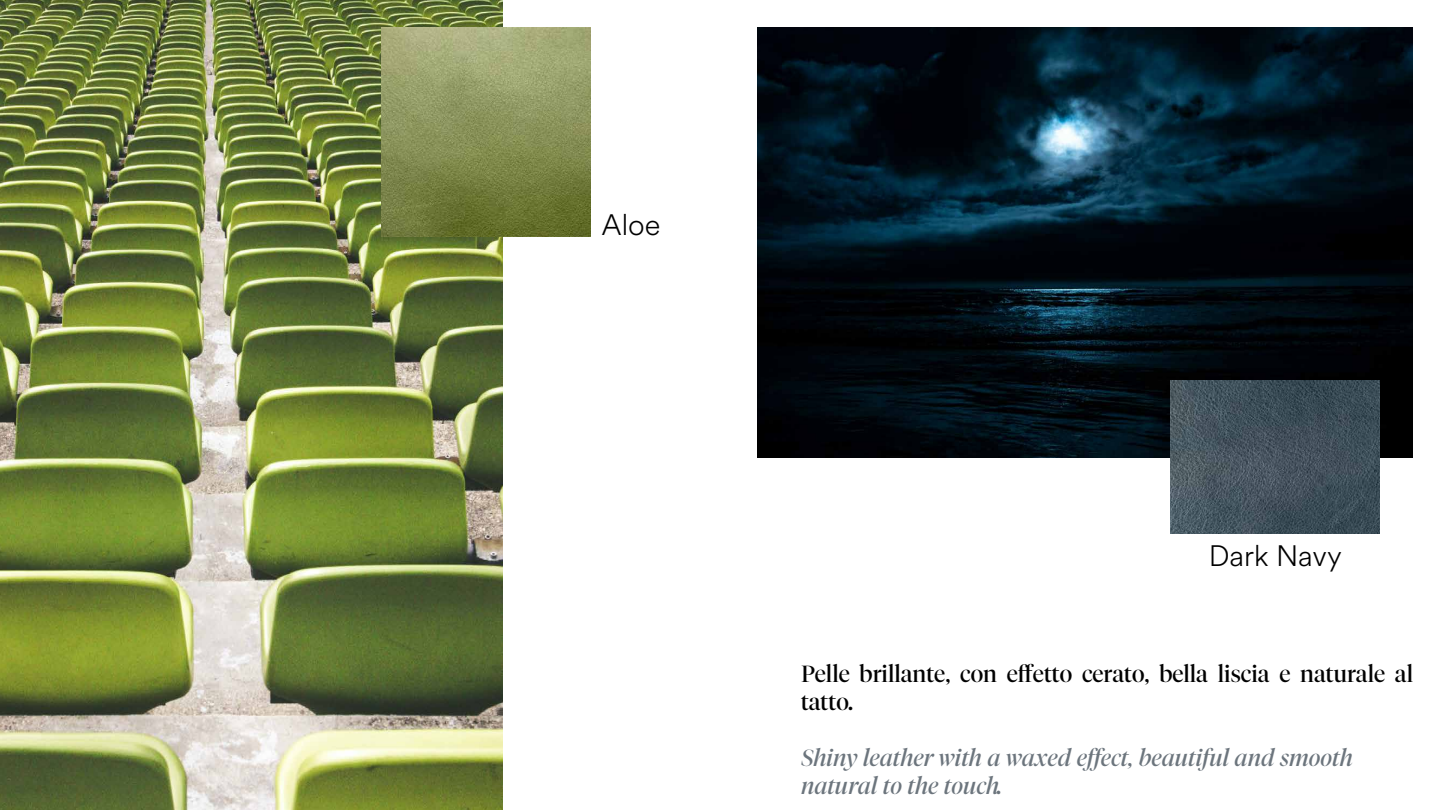
<style>
.page{position:relative;width:1440px;height:810px;background:#fff}
.page>*{position:absolute;margin:0;border:0;box-sizing:border-box;transform-origin:0 0}
.t1{font:300 29.25px "Circular Spotify Text";color:#000}
.t2{font:italic 23.25px/27.9px "Tiempos Fine";color:#6c757d}
.t3{font:23.25px/27.9px "Tiempos Fine";color:#000}
</style>
<div class="page">
<img style="left:0;top:0;width:502px;height:810px">
<img style="left:381px;top:27px;width:210px;height:210px">
<img style="left:758px;top:27px;width:655px;height:430px">
<img style="left:1170px;top:381px;width:210px;height:153px">
<p class="t1" style="left:602px;top:205px;width:60px">Aloe</p>
<p class="t1" style="left:1209px;top:536px;width:134px">Dark Navy</p>
<p class="t3" style="left:801px;top:660px;width:614px">Pelle brillante, con effetto cerato, bella liscia e naturale al tatto.</p>
<p class="t2" style="left:801px;top:744px;width:553px">Shiny leather with a waxed effect, beautiful and smooth natural to the touch.</p>
</div>
